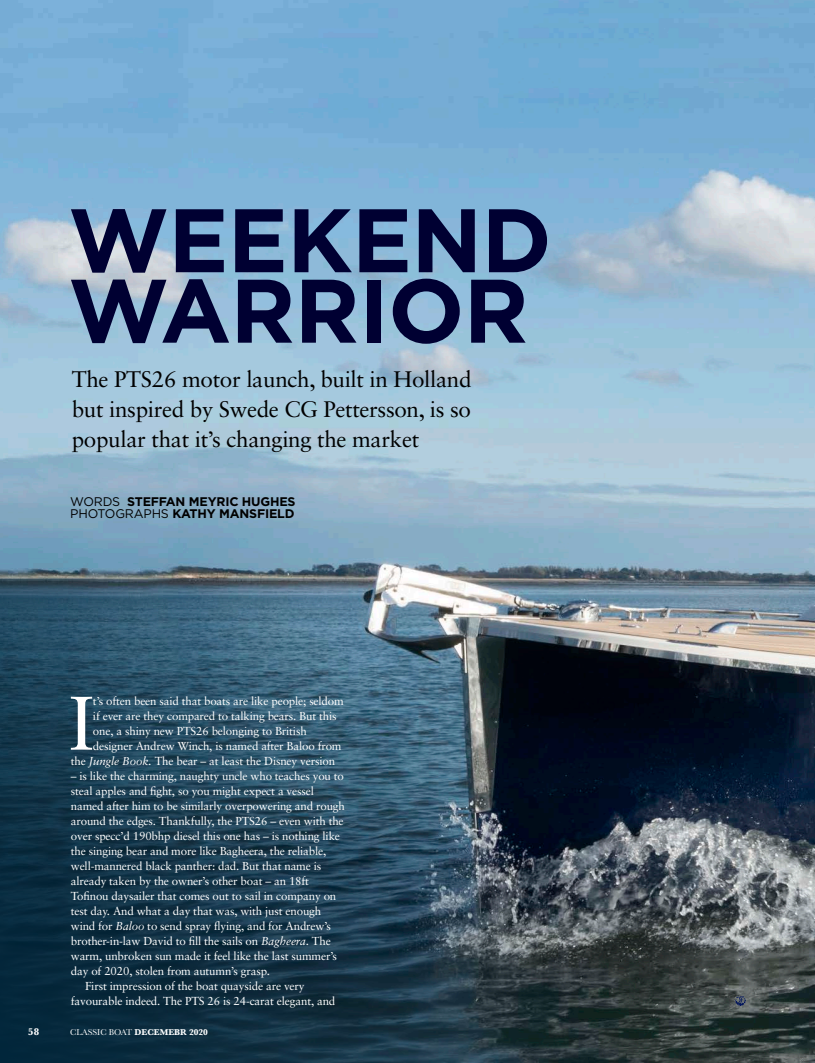
<style>
.page{position:relative;width:815px;height:1063px;background:#fff}
.page>*{position:absolute;margin:0;border:0;box-sizing:border-box;transform-origin:0 0}
._10_Headline{font:700 90px/70.5px "Gotham";letter-spacing:-.01em;color:#000032}
._1_Text_1st_para{font:76px "Sabon";color:#fff}
._9_Intro_s{font:22.5px/30px "Sabon LT Std";letter-spacing:-.015em;color:#000;text-align:justify}
._9_Intro_s-2{font:700 12.5px/12.5px "Gotham";letter-spacing:-.015em;color:#000}
._1_Text_1st_para-2{font:11.5px/15px "Sabon";letter-spacing:-.015em;color:#fff}
._2_Text{font:11.5px/15px "Sabon";letter-spacing:-.015em;color:#fff}
.t1{font:700 10px "Baskerville";color:#fff}
.t2{font:700 8.75px "Baskerville";color:#fff}
.s1{font-weight:400}
.s2{font-style:italic}
</style>
<div class="page">
<img style="left:0;top:0;width:815px;height:1063px">
<svg style="left:0;top:579px;width:666px;height:484px;background:#2c4757"></svg>
<svg style="left:736px;top:996px;width:9px;height:9px"></svg>
<p class="_10_Headline" style="left:68px;top:205px;width:485px">WEEKEND<br>WARRIOR</p>
<p class="_9_Intro_s" style="left:72px;top:364px;width:401px">The PTS26 motor launch, built in Holland but inspired by Swede CG Pettersson, is so popular that it’s changing the market</p>
<p class="_9_Intro_s-2" style="left:70px;top:495px;width:227px"><span class="s1">WORDS</span> STEFFAN MEYRIC HUGHES<br><span class="s1">PHOTOGRAPHS</span> KATHY MANSFIELD</p>
<p class="_1_Text_1st_para" style="left:69px;top:678px;width:27px">I</p>
<p class="_1_Text_1st_para-2" style="left:93px;top:693px;width:252px">t’s often been said that boats are like people; seldom</p>
<p class="_1_Text_1st_para-2" style="left:93px;top:708px;width:245px">if ever are they compared to talking bears. But this</p>
<p class="_1_Text_1st_para-2" style="left:93px;top:723px;width:215px">one, a shiny new PTS26 belonging to British</p>
<p class="_1_Text_1st_para-2" style="left:93px;top:738px;width:250px">designer Andrew Winch, is named after Baloo from</p>
<p class="_1_Text_1st_para-2" style="left:71px;top:753px;width:266px">the <span class="s2">Jungle Book.</span> The bear – at least the Disney version</p>
<p class="_1_Text_1st_para-2" style="left:71px;top:768px;width:276px">– is like the charming, naughty uncle who teaches you to steal apples and fight, so you might expect a vessel named after him to be similarly overpowering and rough around the edges. Thankfully, the PTS26 – even with the over specc’d 190bhp diesel this one has – is nothing like the singing bear and more like Bagheera, the reliable, well-mannered black panther: dad. But that name is already taken by the owner’s other boat – an 18ft Tofinou daysailer that comes out to sail in company on test day. And what a day that was, with just enough wind for <span class="s2">Baloo</span> to send spray flying, and for Andrew’s brother-in-law David to fill the sails on <span class="s2">Bagheera</span>. The warm, unbroken sun made it feel like the last summer’s day of 2020, stolen from autumn’s grasp.</p>
<p class="_2_Text" style="left:71px;top:978px;width:266px;text-indent:14px">First impression of the boat quayside are very favourable indeed. The PTS 26 is 24-carat elegant, and</p>
<p class="t1" style="left:28px;top:1025px;width:12px">58</p>
<p class="t2" style="left:70px;top:1026px;width:139px"><span class="s1">CLASSIC BOAT</span> DECEMEBR 2020</p>
</div>
